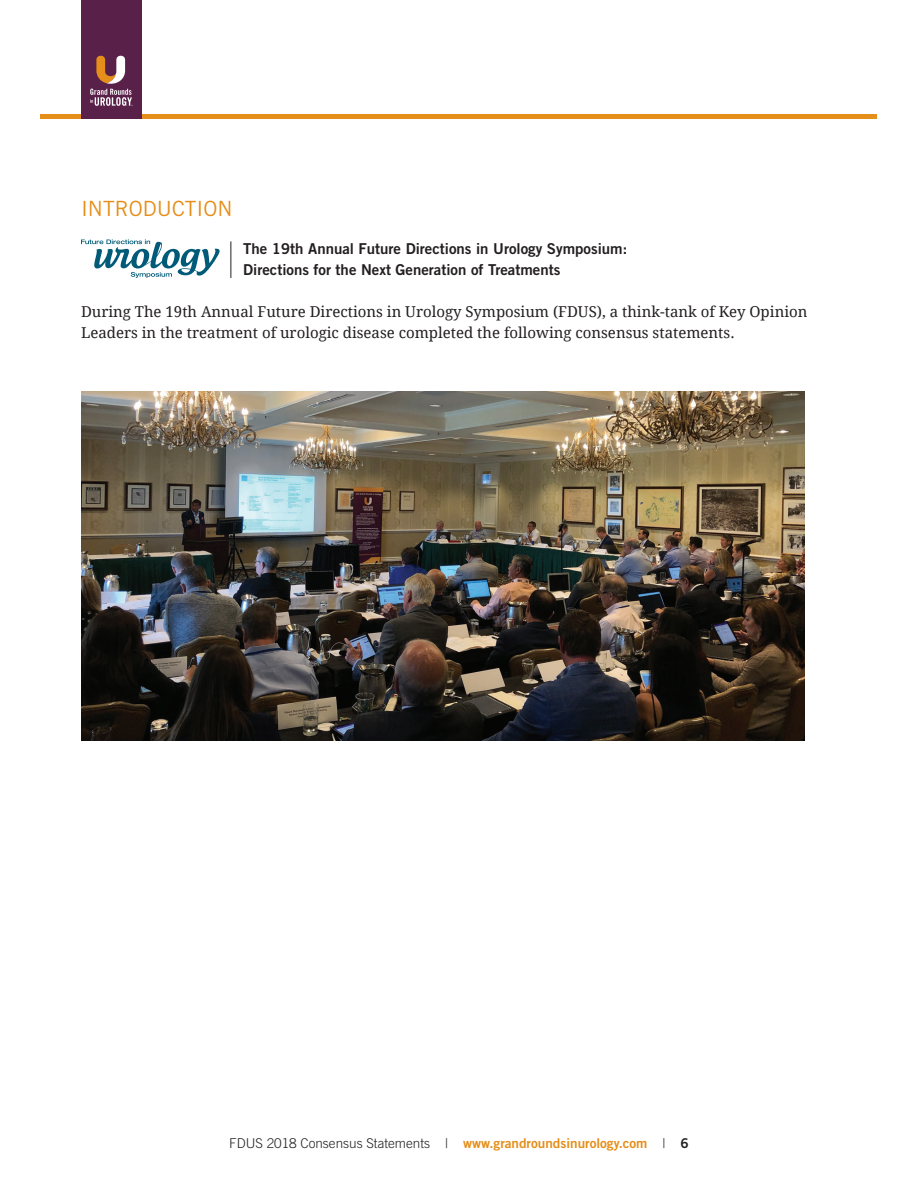
<style>
.page{position:relative;width:918px;height:1188px;background:#fff}
.page>*{position:absolute;margin:0;border:0;box-sizing:border-box;transform-origin:0 0}
.t1{font:21px "Trade Gothic";color:#e58e19}
.t2{font:15px/21px "Droid Serif";color:#231f20}
.t3{font:15px/21px "Trade Gothic Bold Two";color:#231f20}
.t4{font:300 13.5px "Trade Gothic";color:#231f20}
.s1{font-family:"Trade Gothic Bold Two";font-weight:400;color:#e58e19}
.s2{font-family:"Trade Gothic Bold Two";font-weight:400}
</style>
<div class="page">
<div style="left:40px;top:114px;width:838px;height:5px;background:#e58e19"></div>
<div style="left:81px;top:0;width:61px;height:119px;background:#592049"></div>
<svg style="left:90px;top:56px;width:43px;height:50px"></svg>
<svg style="left:81px;top:239px;width:139px;height:39px"></svg>
<hr style="left:231px;top:241px;width:1px;height:37px;background:#231f20">
<img style="left:81px;top:391px;width:724px;height:349px">
<p class="t1" style="left:81px;top:196px;width:153px">INTRODUCTION</p>
<p class="t3" style="left:243px;top:237px;width:386px">The 19th Annual Future Directions in Urology Symposium:<br>Directions for the Next Generation of Treatments</p>
<p class="t2" style="left:81px;top:301px;width:728px">During The 19th Annual Future Directions in Urology Symposium (FDUS), a think-tank of Key Opinion<br>Leaders in the treatment of urologic disease completed the following consensus statements.</p>
<p class="t4" style="left:229px;top:1135px;width:461px">FDUS 2018 Consensus Statements | <span class="s1">www.grandroundsinurology.com</span> | <span class="s2">6</span></p>
</div>
